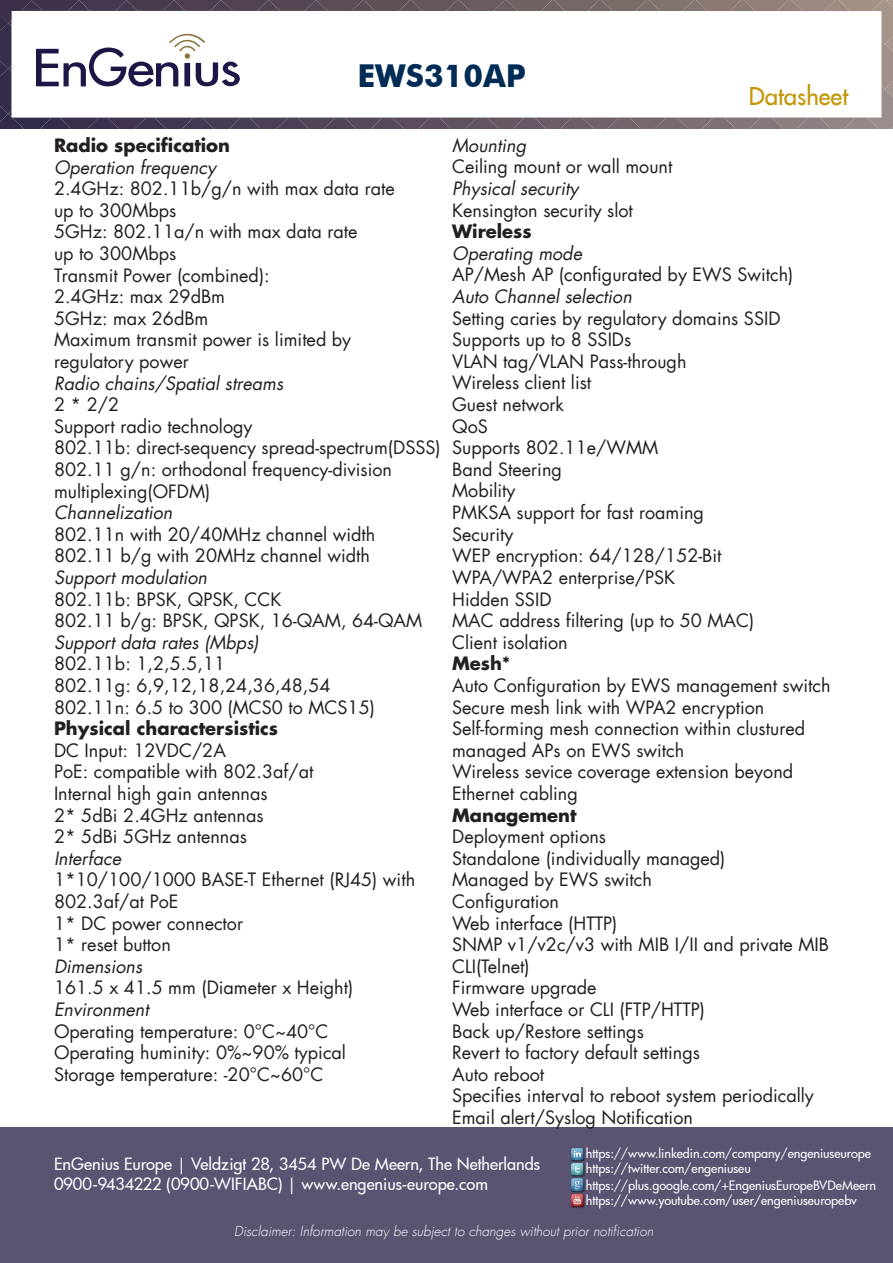
<style>
.page{position:relative;width:893px;height:1263px;background:#fff}
.page>*{position:absolute;margin:0;border:0;box-sizing:border-box;transform-origin:0 0}
.t1{font:700 31.5px "Futura BT";color:#002c55}
.t2{font:24px "Futura LT";color:#c49608}
.t3{font:18px/21.6px "Futura LT";color:#231f20}
.t4{font:italic 18px "Futura LT";color:#231f20}
.t5{font:700 18px "Futura LT";color:#231f20}
.t6{font:500 16.5px/19.8px "Futura";letter-spacing:-.005em;color:#fff}
.t7{font:italic 300 13.5px "Futura LT";color:#fff}
.t8{font:500 12.75px/15.6px "Futura";letter-spacing:-.005em;color:#fff}
</style>
<div class="page">
<svg style="left:0;top:0;width:893px;height:129px"></svg>
<div style="left:0;top:1127px;width:893px;height:136px;background:#5a5372"></div>
<img style="left:571px;top:1178px;width:14px;height:15px">
<div style="left:571px;top:1148px;width:15px;height:15px;background:#231f20;opacity:.52"></div>
<div style="left:571px;top:1163px;width:15px;height:15px;background:#231f20;opacity:.52"></div>
<div style="left:571px;top:1194px;width:15px;height:15px;background:#231f20;opacity:.52"></div>
<p class="t1" style="left:357px;top:56px;width:170px">EWS310AP</p>
<h2 class="t2" style="left:749px;top:81px;width:101px">Datasheet</h2>
<p class="t5" style="left:54px;top:133px;width:178px">Radio specification</p>
<p class="t4" style="left:54px;top:155px;width:164px">Operation frequency</p>
<p class="t3" style="left:54px;top:178px;width:342px">2.4GHz: 802.11b/g/n with max data rate</p>
<p class="t3" style="left:54px;top:200px;width:124px">up to 300Mbps</p>
<p class="t3" style="left:54px;top:221px;width:305px">5GHz: 802.11a/n with max data rate</p>
<p class="t3" style="left:54px;top:243px;width:124px">up to 300Mbps</p>
<p class="t3" style="left:54px;top:264px;width:217px">Transmit Power (combined):</p>
<p class="t3" style="left:54px;top:286px;width:173px">2.4GHz: max 29dBm</p>
<p class="t3" style="left:54px;top:308px;width:156px">5GHz: max 26dBm</p>
<p class="t3" style="left:54px;top:329px;width:299px">Maximum transmit power is limited by</p>
<p class="t3" style="left:54px;top:351px;width:136px">regulatory power</p>
<p class="t4" style="left:54px;top:371px;width:231px">Radio chains/Spatial streams</p>
<p class="t3" style="left:54px;top:394px;width:67px">2 * 2/2</p>
<p class="t3" style="left:54px;top:416px;width:200px">Support radio technology</p>
<p class="t3" style="left:54px;top:437px;width:388px">802.11b: direct-sequency spread-spectrum(DSSS)</p>
<p class="t3" style="left:54px;top:459px;width:339px">802.11 g/n: orthodonal frequency-division multiplexing(OFDM)</p>
<p class="t4" style="left:54px;top:501px;width:120px">Channelization</p>
<p class="t3" style="left:54px;top:524px;width:323px">802.11n with 20/40MHz channel width</p>
<p class="t3" style="left:54px;top:545px;width:318px">802.11 b/g with 20MHz channel width</p>
<p class="t4" style="left:54px;top:566px;width:155px">Support modulation</p>
<p class="t3" style="left:54px;top:588px;width:229px">802.11b: BPSK, QPSK, CCK</p>
<p class="t3" style="left:54px;top:610px;width:370px">802.11 b/g: BPSK, QPSK, 16-QAM, 64-QAM</p>
<p class="t4" style="left:54px;top:631px;width:206px">Support data rates (Mbps)</p>
<p class="t3" style="left:54px;top:653px;width:173px">802.11b: 1,2,5.5,11</p>
<p class="t3" style="left:54px;top:675px;width:278px">802.11g: 6,9,12,18,24,36,48,54</p>
<p class="t3" style="left:54px;top:696px;width:322px">802.11n: 6.5 to 300 (MCS0 to MCS15)</p>
<p class="t5" style="left:54px;top:716px;width:226px">Physical charactersistics</p>
<p class="t3" style="left:54px;top:740px;width:173px">DC Input: 12VDC/2A</p>
<p class="t3" style="left:54px;top:761px;width:261px">PoE: compatible with 802.3af/at</p>
<p class="t3" style="left:54px;top:783px;width:215px">Internal high gain antennas</p>
<p class="t3" style="left:54px;top:804px;width:211px">2* 5dBi 2.4GHz antennas</p>
<p class="t3" style="left:54px;top:826px;width:194px">2* 5dBi 5GHz antennas</p>
<p class="t4" style="left:54px;top:847px;width:69px">Interface</p>
<p class="t3" style="left:54px;top:869px;width:363px">1*10/100/1000 BASE-T Ethernet (RJ45) with<br>802.3af/at PoE</p>
<p class="t3" style="left:54px;top:912px;width:191px">1* DC power connector</p>
<p class="t3" style="left:54px;top:934px;width:118px">1* reset button</p>
<p class="t4" style="left:54px;top:955px;width:90px">Dimensions</p>
<p class="t3" style="left:54px;top:977px;width:301px">161.5 x 41.5 mm (Diameter x Height)</p>
<p class="t4" style="left:54px;top:998px;width:96px">Environment</p>
<p class="t3" style="left:54px;top:1020px;width:276px">Operating temperature: 0°C~40°C</p>
<p class="t3" style="left:54px;top:1042px;width:294px">Operating huminity: 0%~90% typical</p>
<p class="t3" style="left:54px;top:1064px;width:271px">Storage temperature: -20°C~60°C</p>
<p class="t4" style="left:452px;top:134px;width:75px">Mounting</p>
<p class="t3" style="left:452px;top:156px;width:222px">Ceiling mount or wall mount</p>
<p class="t4" style="left:452px;top:177px;width:128px">Physical security</p>
<p class="t3" style="left:452px;top:199px;width:182px">Kensington security slot</p>
<p class="t5" style="left:452px;top:220px;width:81px">Wireless</p>
<p class="t4" style="left:452px;top:242px;width:131px">Operating mode</p>
<p class="t3" style="left:452px;top:264px;width:343px">AP/Mesh AP (configurated by EWS Switch)</p>
<p class="t4" style="left:452px;top:285px;width:181px">Auto Channel selection</p>
<p class="t3" style="left:452px;top:307px;width:330px">Setting caries by regulatory domains SSID</p>
<p class="t3" style="left:452px;top:329px;width:181px">Supports up to 8 SSIDs</p>
<p class="t3" style="left:452px;top:351px;width:236px">VLAN tag/VLAN Pass-through</p>
<p class="t3" style="left:452px;top:372px;width:141px">Wireless client list</p>
<p class="t3" style="left:452px;top:394px;width:113px">Guest network</p>
<p class="t3" style="left:452px;top:415px;width:37px">QoS</p>
<p class="t3" style="left:452px;top:437px;width:208px">Supports 802.11e/WMM</p>
<p class="t3" style="left:452px;top:459px;width:111px">Band Steering</p>
<p class="t3" style="left:452px;top:480px;width:65px">Mobility</p>
<p class="t3" style="left:452px;top:502px;width:253px">PMKSA support for fast roaming</p>
<p class="t3" style="left:452px;top:523px;width:63px">Security</p>
<p class="t3" style="left:452px;top:545px;width:271px">WEP encryption: 64/128/152-Bit</p>
<p class="t3" style="left:452px;top:567px;width:225px">WPA/WPA2 enterprise/PSK</p>
<p class="t3" style="left:452px;top:588px;width:101px">Hidden SSID</p>
<p class="t3" style="left:452px;top:610px;width:304px">MAC address filtering (up to 50 MAC)</p>
<p class="t3" style="left:452px;top:631px;width:117px">Client isolation</p>
<p class="t5" style="left:452px;top:652px;width:60px">Mesh*</p>
<p class="t3" style="left:452px;top:675px;width:380px">Auto Configuration by EWS management switch</p>
<p class="t3" style="left:452px;top:696px;width:314px">Secure mesh link with WPA2 encryption</p>
<p class="t3" style="left:452px;top:718px;width:354px">Self-forming mesh connection within clustured managed APs on EWS switch</p>
<p class="t3" style="left:452px;top:761px;width:343px">Wireless sevice coverage extension beyond</p>
<p class="t3" style="left:452px;top:783px;width:127px">Ethernet cabling</p>
<p class="t5" style="left:452px;top:803px;width:126px">Management</p>
<p class="t3" style="left:452px;top:826px;width:155px">Deployment options</p>
<p class="t3" style="left:452px;top:847px;width:275px">Standalone (individually managed)</p>
<p class="t3" style="left:452px;top:869px;width:201px">Managed by EWS switch</p>
<p class="t3" style="left:452px;top:891px;width:108px">Configuration</p>
<p class="t3" style="left:452px;top:912px;width:167px">Web interface (HTTP)</p>
<p class="t3" style="left:452px;top:934px;width:378px">SNMP v1/v2c/v3 with MIB I/II and private MIB</p>
<p class="t3" style="left:452px;top:955px;width:79px">CLI(Telnet)</p>
<p class="t3" style="left:452px;top:977px;width:146px">Firmware upgrade</p>
<p class="t3" style="left:452px;top:999px;width:254px">Web interface or CLI (FTP/HTTP)</p>
<p class="t3" style="left:452px;top:1020px;width:193px">Back up/Restore settings</p>
<p class="t3" style="left:452px;top:1042px;width:249px">Revert to factory default settings</p>
<p class="t3" style="left:452px;top:1063px;width:94px">Auto reboot</p>
<p class="t3" style="left:452px;top:1085px;width:363px">Specifies interval to reboot system periodically<br>Email alert/Syslog Notification</p>
<p class="t8" style="left:586px;top:1145px;width:287px">https://www.linkedin.com/company/engeniuseurope</p>
<p class="t8" style="left:586px;top:1177px;width:292px">https://plus.google.com/+EngeniusEuropeBVDeMeern https://www.youtube.com/user/engeniuseuropebv</p>
<p class="t6" style="left:54px;top:1154px;width:488px">EnGenius Europe | Veldzigt 28, 3454 PW De Meern, The Netherlands<br>0900-9434222 (0900-WIFIABC) | www.engenius-europe.com</p>
<p class="t7" style="left:234px;top:1223px;width:421px">Disclaimer: Information may be subject to changes without prior notification</p>
<p class="t8" style="left:586px;top:1160px;width:166px">https://twitter.com/engeniuseu</p>
</div>
